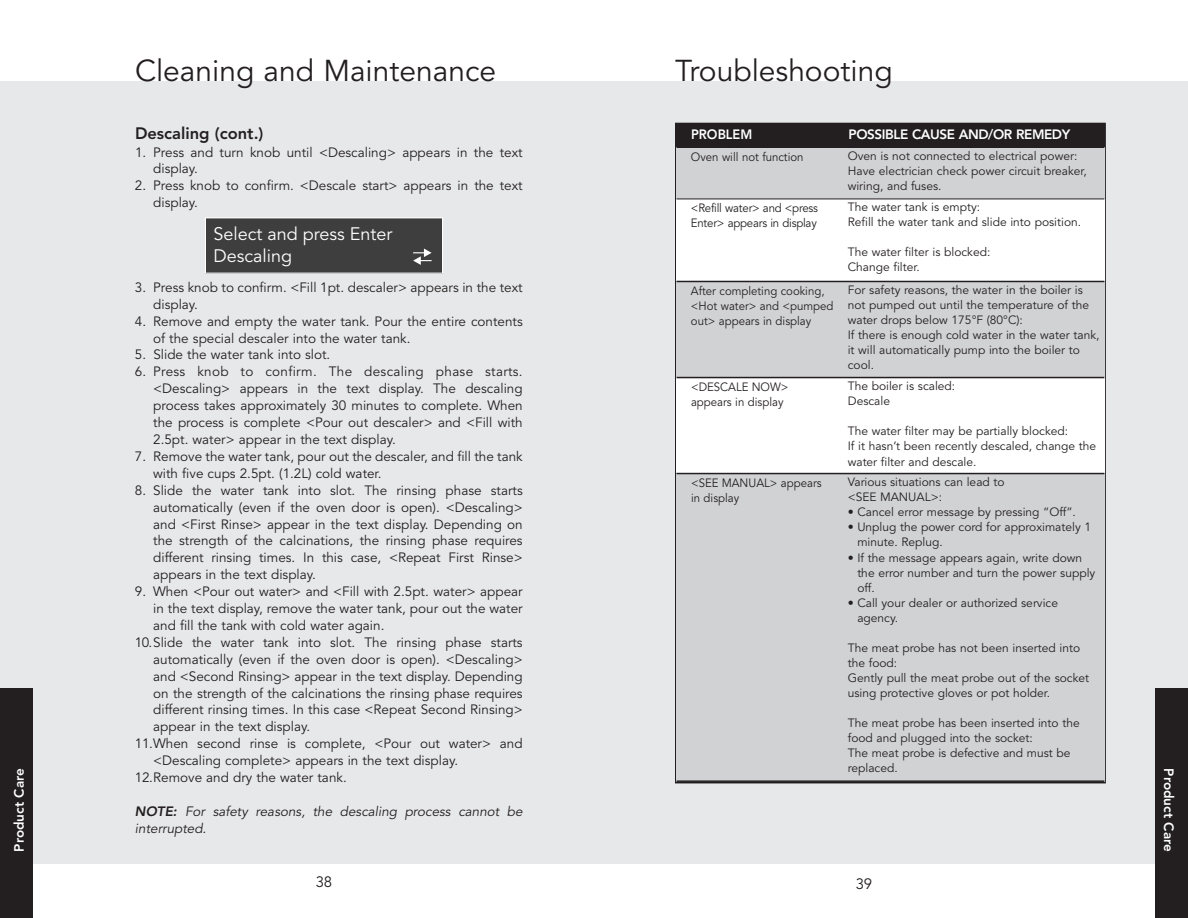
<style>
.page{position:relative;width:1188px;height:918px;background:#fff}
.page>*{position:absolute;margin:0;border:0;box-sizing:border-box;transform-origin:0 0}
.t1{font:30px "Avenir";color:#231f20}
.t2{font:18px/21.6px "Avenir";color:#fff}
.t3{font:800 16.5px "Avenir";color:#231f20}
.t4{font:15px "Avenir";color:#231f20}
.t5{font:13.5px/17px "Avenir";color:#231f20}
.t6{font:italic 13.5px/17px "Avenir";color:#231f20}
.t7{font:800 13.5px "Avenir";letter-spacing:-.02em;color:#fff}
.t8{font:800 13.5px "Avenir";color:#fff}
.t9{font:800 13.5px "Avenir";color:#fff;scale:.95 1}
.t10{font:12px/15px "Avenir";color:#231f20}
.t11{font:12px/15px "Avenir";color:#231f20;scale:.95 1}
.s1{font-weight:800}
</style>
<div class="page">
<div style="left:594px;top:81px;width:594px;height:783px;background:#e7e8e9"></div>
<div style="left:1155px;top:688px;width:33px;height:230px;background:#231f20"></div>
<div style="left:0;top:81px;width:594px;height:783px;background:#e7e8e9"></div>
<div style="left:0;top:688px;width:33px;height:230px;background:#231f20"></div>
<div style="left:205px;top:218px;width:238px;height:55px;background:#3e3e3f"></div>
<div style="left:205px;top:217px;width:238px;height:57px;border:1px solid #fff"></div>
<svg style="left:413px;top:249px;width:19px;height:16px"></svg>
<div style="left:676px;top:124px;width:164px;height:23px;background:#231f20"></div>
<div style="left:840px;top:124px;width:264px;height:23px;background:#231f20"></div>
<div style="left:676px;top:147px;width:164px;height:52px;background:#d1d2d4"></div>
<div style="left:840px;top:147px;width:264px;height:52px;background:#d1d2d4"></div>
<div style="left:676px;top:199px;width:164px;height:82px;background:#fff"></div>
<div style="left:840px;top:199px;width:264px;height:82px;background:#fff"></div>
<div style="left:676px;top:281px;width:164px;height:97px;background:#d1d2d4"></div>
<div style="left:840px;top:281px;width:264px;height:97px;background:#d1d2d4"></div>
<div style="left:676px;top:378px;width:164px;height:96px;background:#fff"></div>
<div style="left:840px;top:378px;width:264px;height:96px;background:#fff"></div>
<div style="left:676px;top:474px;width:164px;height:308px;background:#d1d2d4"></div>
<div style="left:840px;top:474px;width:264px;height:308px;background:#d1d2d4"></div>
<hr style="left:676px;top:147px;width:428px;height:1px;background:#231f20">
<hr style="left:676px;top:199px;width:428px;height:1px;background:#231f20">
<hr style="left:676px;top:281px;width:428px;height:1px;background:#231f20">
<hr style="left:676px;top:377px;width:428px;height:1px;background:#231f20">
<hr style="left:676px;top:473px;width:428px;height:1px;background:#231f20">
<hr style="left:676px;top:780px;width:428px;height:2px;background:#231f20">
<p class="t8" style="left:13px;top:852px;width:85px;rotate:-90deg">Product Care</p>
<h1 class="t1" style="left:135px;top:58px;width:363px">Cleaning and Maintenance</h1>
<p class="t3" style="left:135px;top:126px;width:130px">Descaling (cont.)</p>
<p class="t5" style="left:153px;top:145px;width:371px;text-indent:-18px">1. Press and turn knob until &lt;Descaling&gt; appears in the text display.</p>
<p class="t5" style="left:153px;top:178px;width:371px;text-indent:-18px">2. Press knob to confirm. &lt;Descale start&gt; appears in the text display.</p>
<h2 class="t2" style="left:213px;top:225px;width:180px">Select and press Enter<br>Descaling</h2>
<p class="t5" style="left:153px;top:280px;width:371px;text-indent:-18px">3. Press knob to confirm. &lt;Fill 1pt. descaler&gt; appears in the text display.</p>
<p class="t5" style="left:153px;top:314px;width:371px;text-indent:-18px">4. Remove and empty the water tank. Pour the entire contents of the special descaler into the water tank.</p>
<p class="t5" style="left:135px;top:347px;width:197px">5. Slide the water tank into slot.</p>
<p class="t5" style="left:153px;top:364px;width:371px;text-align:justify;text-indent:-18px">6. Press knob to confirm. The descaling phase starts. &lt;Descaling&gt; appears in the text display. The descaling process takes approximately 30 minutes to complete. When the process is complete &lt;Pour out descaler&gt; and &lt;Fill with 2.5pt. water&gt; appear in the text display.</p>
<p class="t5" style="left:153px;top:449px;width:371px;text-indent:-18px">7. Remove the water tank, pour out the descaler, and fill the tank with five cups 2.5pt. (1.2L) cold water.</p>
<p class="t5" style="left:153px;top:483px;width:371px;text-align:justify;text-indent:-18px">8. Slide the water tank into slot. The rinsing phase starts automatically (even if the oven door is open). &lt;Descaling&gt; and &lt;First Rinse&gt; appear in the text display. Depending on the strength of the calcinations, the rinsing phase requires different rinsing times. In this case, &lt;Repeat First Rinse&gt; appears in the text display.</p>
<p class="t5" style="left:135px;top:584px;width:389px">9. When &lt;Pour out water&gt; and &lt;Fill with 2.5pt. water&gt; appear</p>
<p class="t5" style="left:153px;top:601px;width:371px">in the text display, remove the water tank, pour out the water</p>
<p class="t5" style="left:153px;top:618px;width:233px">and fill the tank with cold water again.</p>
<p class="t5" style="left:135px;top:635px;width:389px">10.Slide the water tank into slot. The rinsing phase starts</p>
<p class="t5" style="left:153px;top:652px;width:371px">automatically (even if the oven door is open). &lt;Descaling&gt;</p>
<p class="t5" style="left:153px;top:669px;width:371px">and &lt;Second Rinsing&gt; appear in the text display. Depending</p>
<p class="t5" style="left:153px;top:686px;width:371px">on the strength of the calcinations the rinsing phase requires</p>
<p class="t5" style="left:153px;top:702px;width:371px">different rinsing times. In this case &lt;Repeat Second Rinsing&gt;</p>
<p class="t5" style="left:153px;top:719px;width:158px">appear in the text display.</p>
<p class="t5" style="left:135px;top:736px;width:389px">11.When second rinse is complete, &lt;Pour out water&gt; and</p>
<p class="t5" style="left:153px;top:753px;width:306px">&lt;Descaling complete&gt; appears in the text display.</p>
<p class="t5" style="left:135px;top:770px;width:213px">12.Remove and dry the water tank.</p>
<p class="t6" style="left:135px;top:804px;width:389px"><span class="s1">NOTE:</span> For safety reasons, the descaling process cannot be interrupted.</p>
<p class="t4" style="left:316px;top:876px;width:18px">38</p>
<h1 class="t1" style="left:675px;top:58px;width:219px">Troubleshooting</h1>
<p class="t9" style="left:691px;top:129px;width:66px">PROBLEM</p>
<p class="t7" style="left:848px;top:129px;width:223px">POSSIBLE CAUSE AND/OR REMEDY</p>
<p class="t11" style="left:691px;top:150px;width:120px">Oven will not function</p>
<p class="t10" style="left:848px;top:149px;width:241px">Oven is not connected to electrical power:<br>Have electrician check power circuit breaker, wiring, and fuses.</p>
<p class="t11" style="left:691px;top:202px;width:135px">&lt;Refill water&gt; and &lt;press<br>Enter&gt; appears in display</p>
<p class="t10" style="left:848px;top:201px;width:235px">The water tank is empty:<br>Refill the water tank and slide into position.</p>
<p class="t10" style="left:848px;top:246px;width:144px">The water filter is blocked:<br>Change filter.</p>
<p class="t11" style="left:691px;top:285px;width:152px">After completing cooking, &lt;Hot water&gt; and &lt;pumped out&gt; appears in display</p>
<p class="t10" style="left:848px;top:284px;width:253px">For safety reasons, the water in the boiler is not pumped out until the temperature of the water drops below 175°F (80°C):<br>If there is enough cold water in the water tank, it will automatically pump into the boiler to cool.</p>
<p class="t11" style="left:691px;top:381px;width:104px">&lt;DESCALE NOW&gt; appears in display</p>
<p class="t10" style="left:848px;top:380px;width:109px">The boiler is scaled:<br>Descale</p>
<p class="t10" style="left:848px;top:425px;width:250px">The water filter may be partially blocked:<br>If it hasn’t been recently descaled, change the water filter and descale.</p>
<p class="t11" style="left:691px;top:477px;width:139px">&lt;SEE MANUAL&gt; appears in display</p>
<p class="t10" style="left:848px;top:476px;width:158px">Various situations can lead to &lt;SEE MANUAL&gt;:</p>
<p class="t10" style="left:848px;top:506px;width:230px">• Cancel error message by pressing “Off”.</p>
<p class="t10" style="left:857px;top:521px;width:235px;text-indent:-10px">• Unplug the power cord for approximately 1 minute. Replug.</p>
<p class="t10" style="left:857px;top:551px;width:240px;text-indent:-10px">• If the message appears again, write down the error number and turn the power supply off.</p>
<p class="t10" style="left:857px;top:596px;width:202px;text-indent:-10px">• Call your dealer or authorized service agency.</p>
<p class="t10" style="left:848px;top:641px;width:243px">The meat probe has not been inserted into the food:<br>Gently pull the meat probe out of the socket using protective gloves or pot holder.</p>
<p class="t10" style="left:848px;top:716px;width:233px">The meat probe has been inserted into the food and plugged into the socket:<br>The meat probe is defective and must be replaced.</p>
<p class="t4" style="left:856px;top:877px;width:18px">39</p>
<p class="t8" style="left:1175px;top:768px;width:85px;rotate:90deg">Product Care</p>
</div>
